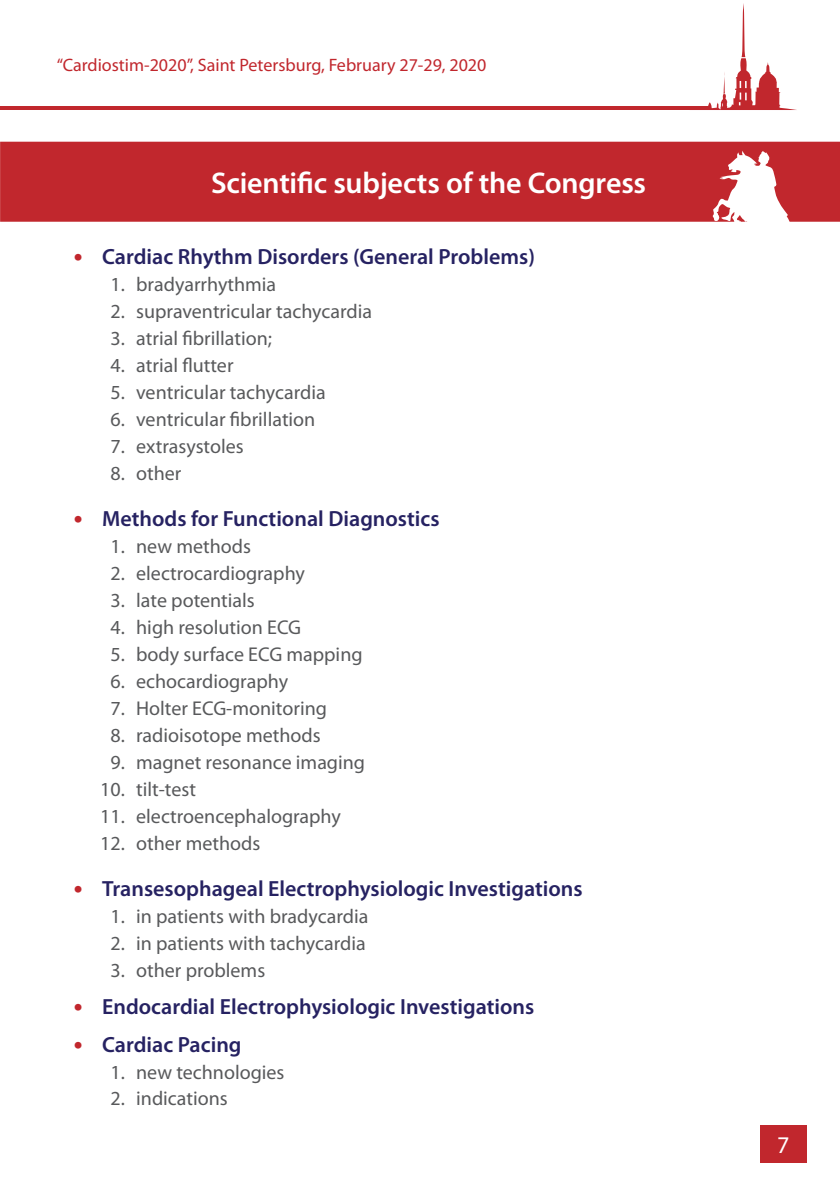
<style>
.page{position:relative;width:840px;height:1191px;background:#fff}
.page>*{position:absolute;margin:0;border:0;box-sizing:border-box;transform-origin:0 0}
.t1{font:600 30px "Myriad Pro";letter-spacing:-.005em;color:#fff}
.t2{font:24px "Myriad Pro";color:#fff}
.t3{font:600 22px "Myriad Pro";color:#262262}
.t4{font:20px "Myriad Pro";color:#58595b}
.t5{font:18px "Myriad Pro";color:#c1272d}
.s1{font-weight:700;font-size:26px;color:#c1272d}
</style>
<div class="page">
<hr style="left:0;top:106px;width:710px;height:4px;background:#c1272d">
<svg style="left:708px;top:3px;width:88px;height:107px"></svg>
<div style="left:759px;top:1125px;width:46px;height:37px;background:#c1272d"></div>
<div style="left:0;top:142px;width:839px;height:80px;background:#c1272d"></div>
<svg style="left:712px;top:151px;width:79px;height:71px"></svg>
<p class="t5" style="left:57px;top:54px;width:431px">“Cardiostim-2020”, Saint Petersburg, February 27-29, 2020</p>
<h1 class="t1" style="left:211px;top:164px;width:436px">Scientific subjects of the Congress</h1>
<p class="t3" style="left:74px;top:242px;width:462px"><span class="s1">•</span> Cardiac Rhythm Disorders (General Problems)</p>
<p class="t4" style="left:110px;top:272px;width:167px">1. bradyarrhythmia</p>
<p class="t4" style="left:110px;top:299px;width:263px">2. supraventricular tachycardia</p>
<p class="t4" style="left:110px;top:326px;width:163px">3. atrial fibrillation;</p>
<p class="t4" style="left:110px;top:353px;width:124px">4. atrial flutter</p>
<p class="t4" style="left:110px;top:380px;width:217px">5. ventricular tachycardia</p>
<p class="t4" style="left:110px;top:407px;width:206px">6. ventricular fibrillation</p>
<p class="t4" style="left:110px;top:434px;width:135px">7. extrasystoles</p>
<p class="t4" style="left:110px;top:461px;width:73px">8. other</p>
<p class="t3" style="left:74px;top:504px;width:367px"><span class="s1">•</span> Methods for Functional Diagnostics</p>
<p class="t4" style="left:110px;top:533px;width:142px">1. new methods</p>
<p class="t4" style="left:110px;top:560px;width:196px">2. electrocardiography</p>
<p class="t4" style="left:110px;top:587px;width:146px">3. late potentials</p>
<p class="t4" style="left:110px;top:614px;width:192px">4. high resolution ECG</p>
<p class="t4" style="left:110px;top:641px;width:253px">5. body surface ECG mapping</p>
<p class="t4" style="left:110px;top:668px;width:179px">6. echocardiography</p>
<p class="t4" style="left:110px;top:695px;width:218px">7. Holter ECG-monitoring</p>
<p class="t4" style="left:110px;top:722px;width:212px">8. radioisotope methods</p>
<p class="t4" style="left:110px;top:749px;width:256px">9. magnet resonance imaging</p>
<p class="t4" style="left:100px;top:776px;width:97px">10. tilt-test</p>
<p class="t4" style="left:100px;top:803px;width:242px">11. electroencephalography</p>
<p class="t4" style="left:100px;top:830px;width:162px">12. other methods</p>
<p class="t3" style="left:74px;top:874px;width:510px"><span class="s1">•</span> Transesophageal Electrophysiologic Investigations</p>
<p class="t4" style="left:110px;top:903px;width:259px">1. in patients with bradycardia</p>
<p class="t4" style="left:110px;top:930px;width:256px">2. in patients with tachycardia</p>
<p class="t4" style="left:110px;top:957px;width:156px">3. other problems</p>
<p class="t3" style="left:74px;top:992px;width:462px"><span class="s1">•</span> Endocardial Electrophysiologic Investigations</p>
<p class="t3" style="left:74px;top:1030px;width:169px"><span class="s1">•</span> Cardiac Pacing</p>
<p class="t4" style="left:110px;top:1059px;width:175px">1. new technologies</p>
<p class="t4" style="left:110px;top:1086px;width:119px">2. indications</p>
<p class="t2" style="left:776px;top:1130px;width:14px">7</p>
</div>
